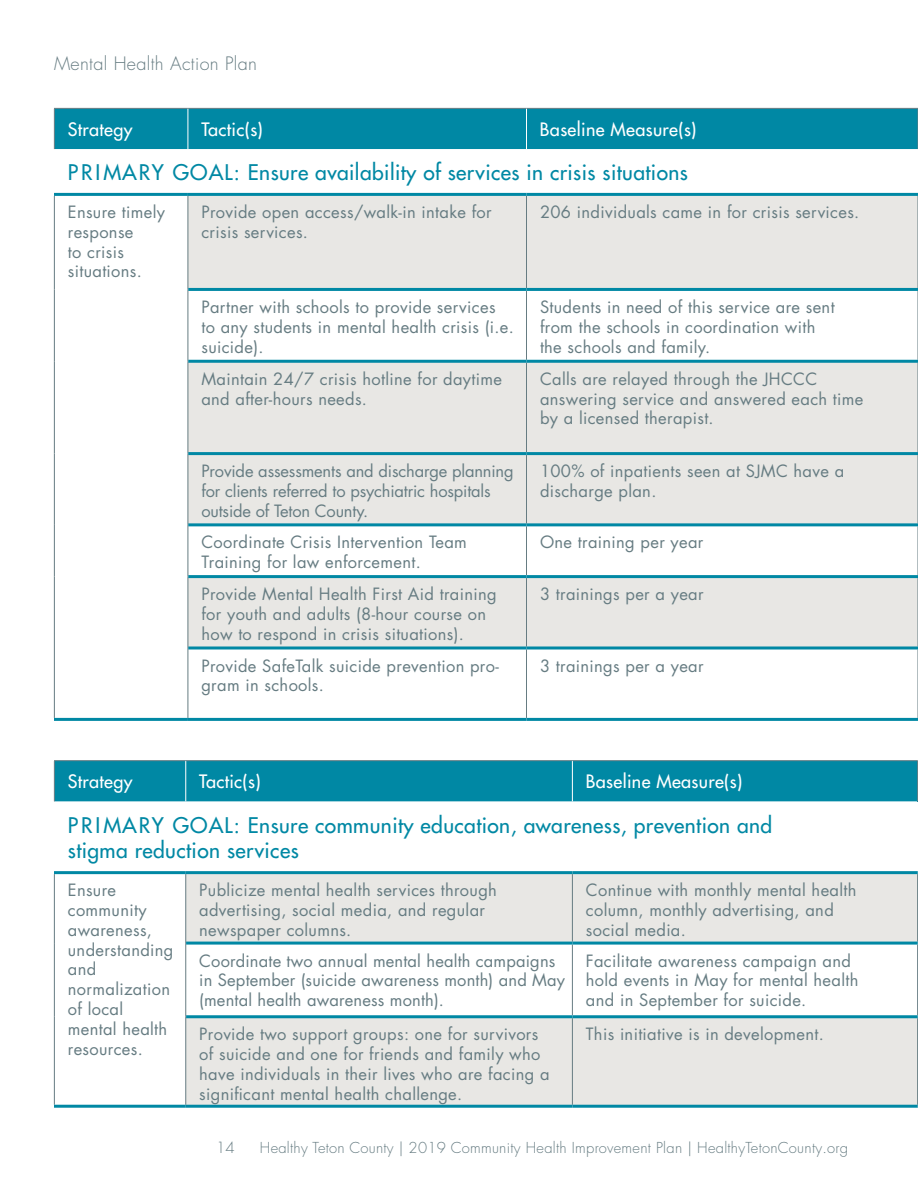
<style>
.page{position:relative;width:918px;height:1188px;background:#fff}
.page>*{position:absolute;margin:0;border:0;box-sizing:border-box;transform-origin:0 0}
.t1{font:21px/25.2px "Futura";letter-spacing:.02em;color:#0088a4}
.t2{font:18px "Futura";letter-spacing:.02em;color:#fff}
.t3{font:300 18px "Futura LT Pro";letter-spacing:.02em;color:#667c82}
.t4{font:16.5px/19.8px "Futura";letter-spacing:.02em;color:#667c82}
.t5{font:16.5px/19.8px "Futura";letter-spacing:-.01em;color:#667c82}
.t6{font:300 15px "Futura LT Pro";color:#667c82}
.t7{font:300 14.7px "Futura LT Pro";letter-spacing:.02em;color:#667c82}
</style>
<div class="page">
<svg style="left:186px;top:874px;width:731px;height:231px;fill:#e8e7e4"></svg>
<hr style="left:54px;top:874px;width:1px;height:69px;background:#667c82">
<hr style="left:185px;top:874px;width:1px;height:69px;background:#667c82">
<hr style="left:572px;top:874px;width:1px;height:68px;background:#667c82">
<hr style="left:917px;top:874px;width:1px;height:68px;background:#667c82">
<hr style="left:54px;top:943px;width:1px;height:74px;background:#667c82">
<hr style="left:185px;top:943px;width:1px;height:74px;background:#667c82">
<hr style="left:572px;top:945px;width:1px;height:70px;background:#667c82">
<hr style="left:917px;top:945px;width:1px;height:70px;background:#667c82">
<hr style="left:54px;top:1017px;width:1px;height:88px;background:#667c82">
<hr style="left:185px;top:1017px;width:1px;height:88px;background:#667c82">
<hr style="left:572px;top:1018px;width:1px;height:87px;background:#667c82">
<hr style="left:917px;top:1018px;width:1px;height:87px;background:#667c82">
<div style="left:54px;top:760px;width:864px;height:41px;background:#0088a4"></div>
<hr style="left:917px;top:761px;width:1px;height:40px;background:#667c82">
<hr style="left:186px;top:942px;width:386px;height:3px;background:#0088a4">
<hr style="left:572px;top:942px;width:346px;height:3px;background:#0088a4">
<hr style="left:186px;top:1015px;width:386px;height:3px;background:#0088a4">
<hr style="left:572px;top:1015px;width:346px;height:3px;background:#0088a4">
<hr style="left:186px;top:1105px;width:386px;height:3px;background:#0088a4">
<hr style="left:572px;top:1105px;width:346px;height:3px;background:#0088a4">
<hr style="left:54px;top:871px;width:132px;height:3px;background:#0088a4">
<hr style="left:186px;top:871px;width:386px;height:3px;background:#0088a4">
<hr style="left:572px;top:871px;width:346px;height:3px;background:#0088a4">
<hr style="left:54px;top:1105px;width:132px;height:3px;background:#0088a4">
<svg style="left:189px;top:196px;width:728px;height:450px;fill:#e8e7e4"></svg>
<hr style="left:54px;top:196px;width:1px;height:93px;background:#667c82">
<hr style="left:188px;top:196px;width:1px;height:93px;background:#667c82">
<hr style="left:526px;top:196px;width:1px;height:92px;background:#667c82">
<hr style="left:917px;top:196px;width:1px;height:92px;background:#667c82">
<hr style="left:54px;top:289px;width:1px;height:72px;background:#667c82">
<hr style="left:188px;top:289px;width:1px;height:72px;background:#667c82">
<hr style="left:526px;top:291px;width:1px;height:69px;background:#667c82">
<hr style="left:917px;top:291px;width:1px;height:69px;background:#667c82">
<hr style="left:54px;top:361px;width:1px;height:93px;background:#667c82">
<hr style="left:188px;top:361px;width:1px;height:93px;background:#667c82">
<hr style="left:526px;top:363px;width:1px;height:89px;background:#667c82">
<hr style="left:917px;top:363px;width:1px;height:89px;background:#667c82">
<hr style="left:54px;top:454px;width:1px;height:71px;background:#667c82">
<hr style="left:188px;top:454px;width:1px;height:71px;background:#667c82">
<hr style="left:526px;top:455px;width:1px;height:68px;background:#667c82">
<hr style="left:917px;top:455px;width:1px;height:68px;background:#667c82">
<hr style="left:54px;top:525px;width:1px;height:52px;background:#667c82">
<hr style="left:188px;top:525px;width:1px;height:52px;background:#667c82">
<hr style="left:526px;top:526px;width:1px;height:49px;background:#667c82">
<hr style="left:917px;top:526px;width:1px;height:49px;background:#667c82">
<hr style="left:54px;top:577px;width:1px;height:71px;background:#667c82">
<hr style="left:188px;top:577px;width:1px;height:71px;background:#667c82">
<hr style="left:526px;top:578px;width:1px;height:68px;background:#667c82">
<hr style="left:917px;top:578px;width:1px;height:68px;background:#667c82">
<hr style="left:54px;top:648px;width:1px;height:70px;background:#667c82">
<hr style="left:188px;top:648px;width:1px;height:70px;background:#667c82">
<hr style="left:526px;top:650px;width:1px;height:68px;background:#667c82">
<hr style="left:917px;top:650px;width:1px;height:68px;background:#667c82">
<div style="left:54px;top:108px;width:864px;height:41px;background:#0088a4"></div>
<hr style="left:917px;top:109px;width:1px;height:40px;background:#667c82">
<hr style="left:188px;top:288px;width:338px;height:3px;background:#0088a4">
<hr style="left:526px;top:288px;width:392px;height:3px;background:#0088a4">
<hr style="left:188px;top:523px;width:338px;height:3px;background:#0088a4">
<hr style="left:526px;top:523px;width:392px;height:3px;background:#0088a4">
<hr style="left:188px;top:360px;width:338px;height:3px;background:#0088a4">
<hr style="left:526px;top:360px;width:392px;height:3px;background:#0088a4">
<hr style="left:188px;top:575px;width:338px;height:3px;background:#0088a4">
<hr style="left:526px;top:575px;width:392px;height:3px;background:#0088a4">
<svg style="left:188px;top:646px;width:338px;height:4px"></svg>
<svg style="left:526px;top:646px;width:391px;height:4px;background:#3ca2b6"></svg>
<hr style="left:188px;top:718px;width:338px;height:3px;background:#0088a4">
<hr style="left:526px;top:718px;width:392px;height:3px;background:#0088a4">
<hr style="left:54px;top:193px;width:134px;height:3px;background:#0088a4">
<hr style="left:188px;top:193px;width:338px;height:3px;background:#0088a4">
<hr style="left:526px;top:193px;width:392px;height:3px;background:#0088a4">
<hr style="left:188px;top:452px;width:338px;height:3px;background:#0088a4">
<hr style="left:526px;top:452px;width:392px;height:3px;background:#0088a4">
<hr style="left:54px;top:718px;width:134px;height:3px;background:#0088a4">
<p class="t3" style="left:54px;top:51px;width:205px">Mental Health Action Plan</p>
<p class="t2" style="left:68px;top:117px;width:66px">Strategy</p>
<p class="t2" style="left:201px;top:117px;width:63px">Tactic(s)</p>
<p class="t2" style="left:540px;top:117px;width:158px">Baseline Measure(s)</p>
<p class="t1" style="left:68px;top:160px;width:622px">PRIMARY GOAL: Ensure availability of services in crisis situations</p>
<p class="t4" style="left:68px;top:202px;width:99px">Ensure timely response<br>to crisis situations.</p>
<p class="t4" style="left:201px;top:202px;width:292px">Provide open access/walk-in intake for crisis services.</p>
<p class="t4" style="left:540px;top:202px;width:321px">206 individuals came in for crisis services.</p>
<p class="t4" style="left:201px;top:297px;width:314px">Partner with schools to provide services<br>to any students in mental health crisis (i.e. suicide).</p>
<p class="t4" style="left:540px;top:297px;width:296px">Students in need of this service are sent from the schools in coordination with the schools and family.</p>
<p class="t4" style="left:201px;top:369px;width:302px">Maintain 24/7 crisis hotline for daytime and after-hours needs.</p>
<p class="t4" style="left:540px;top:369px;width:325px">Calls are relayed through the JHCCC answering service and answered each time by a licensed therapist.</p>
<p class="t5" style="left:201px;top:461px;width:314px">Provide assessments and discharge planning for clients referred to psychiatric hospitals outside of Teton County.</p>
<p class="t4" style="left:540px;top:461px;width:306px">100% of inpatients seen at SJMC have a discharge plan.</p>
<p class="t4" style="left:201px;top:533px;width:267px">Coordinate Crisis Intervention Team<br>Training for law enforcement.</p>
<p class="t4" style="left:540px;top:533px;width:165px">One training per year</p>
<p class="t4" style="left:201px;top:584px;width:297px">Provide Mental Health First Aid training for youth and adults (8-hour course on how to respond in crisis situations).</p>
<p class="t4" style="left:540px;top:584px;width:165px">3 trainings per a year</p>
<p class="t4" style="left:201px;top:656px;width:299px">Provide SafeTalk suicide prevention pro&shy;gram in schools.</p>
<p class="t4" style="left:540px;top:656px;width:165px">3 trainings per a year</p>
<p class="t2" style="left:68px;top:770px;width:66px">Strategy</p>
<p class="t2" style="left:199px;top:770px;width:63px">Tactic(s)</p>
<p class="t2" style="left:586px;top:770px;width:158px">Baseline Measure(s)</p>
<p class="t1" style="left:68px;top:813px;width:706px">PRIMARY GOAL: Ensure community education, awareness, prevention and stigma reduction services</p>
<p class="t4" style="left:68px;top:880px;width:107px">Ensure community awareness, understanding and normalization of local mental health resources.</p>
<p class="t4" style="left:199px;top:880px;width:299px">Publicize mental health services through advertising, social media, and regular newspaper columns.</p>
<p class="t4" style="left:586px;top:880px;width:272px">Continue with monthly mental health column, monthly advertising, and social media.</p>
<p class="t4" style="left:199px;top:951px;width:367px">Coordinate two annual mental health campaigns in September (suicide awareness month) and May (mental health awareness month).</p>
<p class="t4" style="left:586px;top:951px;width:274px">Facilitate awareness campaign and hold events in May for mental health and in September for suicide.</p>
<p class="t4" style="left:199px;top:1025px;width:352px">Provide two support groups: one for survivors of suicide and one for friends and family who have individuals in their lives who are facing a significant mental health challenge.</p>
<p class="t4" style="left:586px;top:1025px;width:239px">This initiative is in development.</p>
<p class="t6" style="left:216px;top:1138px;width:20px">14</p>
<p class="t7" style="left:260px;top:1138px;width:590px">Healthy Teton County | 2019 Community Health Improvement Plan | HealthyTetonCounty.org</p>
</div>
